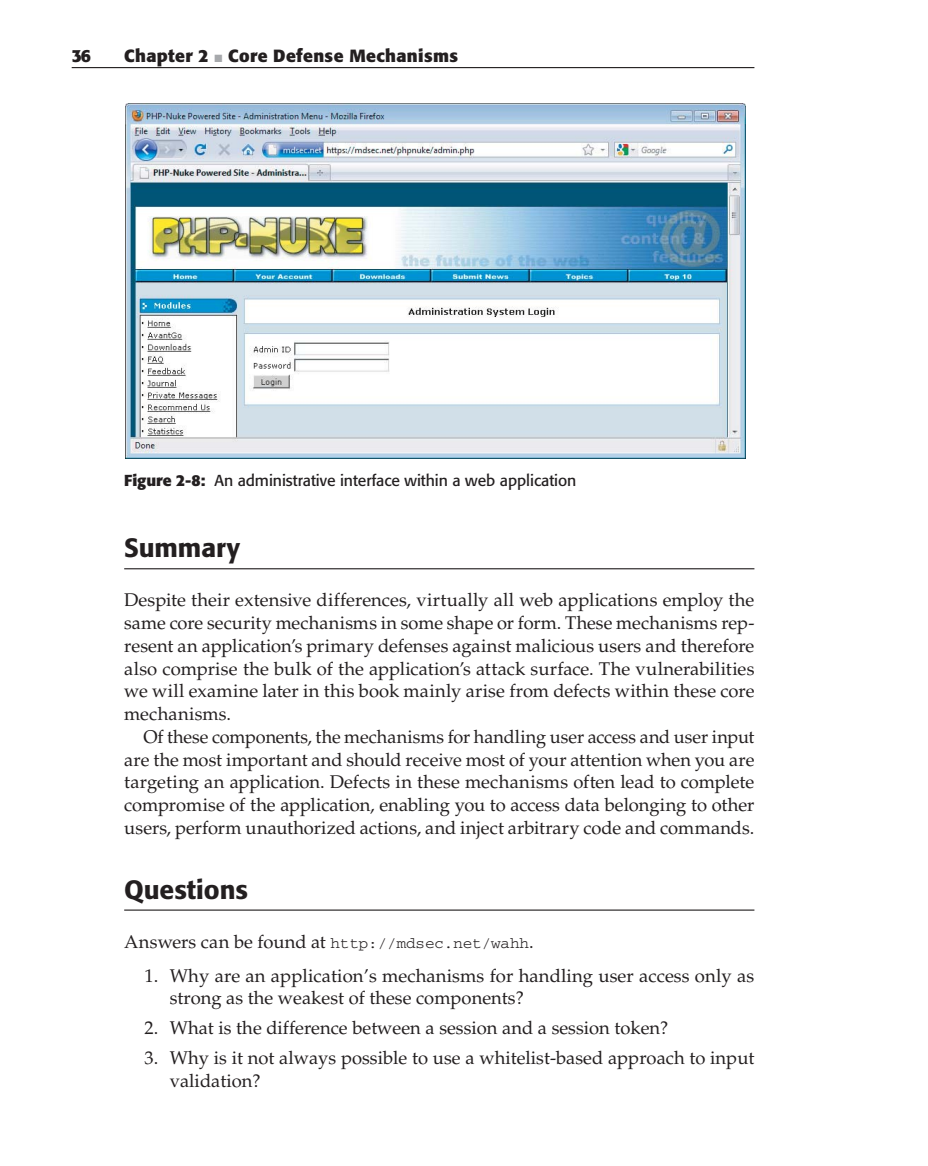
<style>
.page{position:relative;width:928px;height:1166px;background:#fff}
.page>*{position:absolute;margin:0;border:0;box-sizing:border-box;transform-origin:0 0}
.t1{font:500 26.25px "Formata";color:#231f20}
.t2{font:18.38px/22.8px "Palatino";color:#231f20;text-align:justify}
.t3{font:700 17.5px "Formata";letter-spacing:.02em;color:#231f20}
.t4{font:15.75px "Formata";letter-spacing:-.005em;color:#231f20}
.t5{font:15.75px "Wiley Code";color:#231f20}
.s1{color:#a7a9ac}
.s2{font-weight:700}
.s3{font-family:"Palatino";font-size:18.38px}
</style>
<div class="page">
<hr style="left:72px;top:67px;width:682px;height:1px;background:#231f20">
<hr style="left:124px;top:568px;width:630px;height:1px;background:#231f20">
<hr style="left:124px;top:909px;width:630px;height:1px;background:#231f20">
<img style="left:126px;top:104px;width:620px;height:354px">
<p class="t3" style="left:72px;top:48px;width:21px">36</p>
<p class="t3" style="left:124px;top:48px;width:335px">Chapter 2 <span class="s1">■</span> Core Defense Mechanisms</p>
<p class="t4" style="left:124px;top:473px;width:454px"><span class="s2">Figure 2-8:</span> An administrative interface within a web application</p>
<h1 class="t1" style="left:124px;top:536px;width:117px">Summary</h1>
<p class="t2" style="left:124px;top:591px;width:632px">Despite their extensive differences, virtually all web applications employ the same core security mechanisms in some shape or form. These mechanisms rep&shy;resent an application’s primary defenses against malicious users and therefore also comprise the bulk of the application’s attack surface. The vulnerabilities we will examine later in this book mainly arise from defects within these core mechanisms.</p>
<p class="t2" style="left:124px;top:727px;width:632px;text-indent:19px">Of these components, the mechanisms for handling user access and user input are the most important and should receive most of your attention when you are targeting an application. Defects in these mechanisms often lead to complete compromise of the application, enabling you to access data belonging to other users, perform unauthorized actions, and inject arbitrary code and commands.</p>
<h1 class="t1" style="left:124px;top:877px;width:125px">Questions</h1>
<p class="t5" style="left:124px;top:933px;width:411px"><span class="s3">Answers can be found at</span> http://mdsec.net/wahh<span class="s3">.</span></p>
<p class="t2" style="left:170px;top:966px;width:586px;text-indent:-25px">1. Why are an application’s mechanisms for handling user access only as strong as the weakest of these components?</p>
<p class="t2" style="left:145px;top:1018px;width:525px">2. What is the difference between a session and a session token?</p>
<p class="t2" style="left:170px;top:1048px;width:586px;text-indent:-25px">3. Why is it not always possible to use a whitelist-based approach to input validation?</p>
</div>
